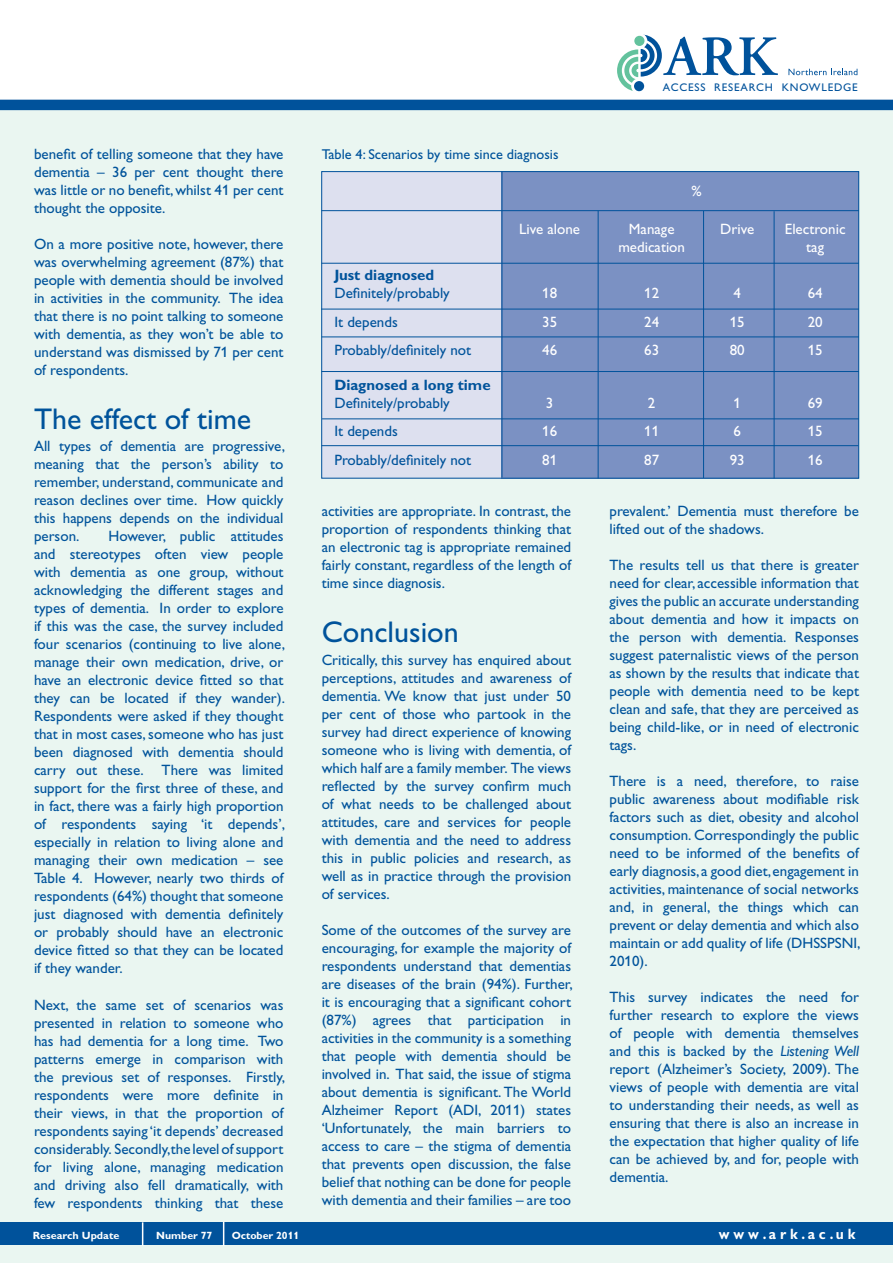
<style>
.page{position:relative;width:893px;height:1263px;background:#fff}
.page>*{position:absolute;margin:0;border:0;box-sizing:border-box;transform-origin:0 0}
.t1{font:30px "Gill Alt One";color:#00539b}
.t2{font:15px/18px "Gill Alt One";color:#00539b;text-align:justify}
.t3{font:15px "Gill Alt One";color:#fff}
.t4{font:700 15px "Gill Alt One";color:#00539b}
.t5{font:700 15px "Gill Alt One";color:#fff;scale:.92 1}
.t6{font:14.25px "Gill Alt One";color:#00539b}
.t7{font:11.1px "Gill Sans";letter-spacing:.075em;color:#00529b}
.t8{font:700 10.5px "Gill Alt One";color:#fff}
.s1{font-style:italic}
</style>
<div class="page">
<div style="left:0;top:103px;width:893px;height:1160px;background:#eaf6f1"></div>
<div style="left:0;top:1222px;width:893px;height:23px;background:#00529b"></div>
<svg style="left:142px;top:1222px;width:1px;height:24px"></svg>
<svg style="left:223px;top:1222px;width:1px;height:24px"></svg>
<div style="left:0;top:100px;width:893px;height:10px;background:#00529b"></div>
<svg style="left:788px;top:69px;width:69px;height:6px"></svg>
<svg style="left:617px;top:34px;width:161px;height:58px"></svg>
<div style="left:321px;top:171px;width:219px;height:307px;background:#dde0ef"></div>
<div style="left:502px;top:171px;width:357px;height:307px;background:#7b91c3"></div>
<hr style="left:774px;top:211px;width:1px;height:267px;background:#00529b">
<hr style="left:703px;top:211px;width:1px;height:267px;background:#00529b">
<hr style="left:598px;top:211px;width:1px;height:267px;background:#00529b">
<hr style="left:502px;top:172px;width:1px;height:306px;background:#00529b">
<div style="left:321px;top:171px;width:538px;height:307px;border:1px solid #00529b"></div>
<hr style="left:321px;top:263px;width:538px;height:1px;background:#00529b">
<hr style="left:321px;top:210px;width:538px;height:1px;background:#00529b">
<hr style="left:321px;top:337px;width:538px;height:1px;background:#00529b">
<hr style="left:321px;top:371px;width:538px;height:1px;background:#00529b">
<hr style="left:322px;top:419px;width:537px;height:1px;background:#00529b">
<hr style="left:321px;top:445px;width:537px;height:1px;background:#00529b">
<hr style="left:321px;top:309px;width:538px;height:1px;background:#00529b">
<p class="t2" style="left:34px;top:145px;width:251px">benefit of telling someone that they have dementia – 36 per cent thought there was little or no benefit, whilst 41 per cent thought the opposite.</p>
<p class="t2" style="left:34px;top:235px;width:251px">On a more positive note, however, there was overwhelming agreement (87%) that people with dementia should be involved in activities in the community. The idea that there is no point talking to someone with dementia, as they won’t be able to understand was dismissed by 71 per cent of respondents.</p>
<h1 class="t1" style="left:34px;top:402px;width:219px">The effect of time</h1>
<p class="t2" style="left:34px;top:437px;width:252px">All types of dementia are progressive, meaning that the person’s ability to remember, understand, communicate and reason declines over time. How quickly this happens depends on the individual person.</p>
<p class="t2" style="left:34px;top:527px;width:252px;text-indent:74px">However, public attitudes and stereotypes often view people with dementia as one group, without acknowledging the different stages and types of dementia. In order to explore if this was the case, the survey included four scenarios (continuing to live alone, manage their own medication, drive, or have an electronic device fitted so that they can be located if they wander).<br>Respondents were asked if they thought that in most cases, someone who has just been diagnosed with dementia should carry out these. There was limited support for the first three of these, and in fact, there was a fairly high proportion of respondents saying ‘it depends’, especially in relation to living alone and managing their own medication – see Table 4. However, nearly two thirds of respondents (64%) thought that someone just diagnosed with dementia definitely or probably should have an electronic device fitted so that they can be located if they wander.</p>
<p class="t2" style="left:34px;top:995px;width:252px">Next, the same set of scenarios was presented in relation to someone who has had dementia for a long time. Two patterns emerge in comparison with the previous set of responses. Firstly, respondents were more definite in their views, in that the proportion of respondents saying ‘it depends’ decreased considerably. Secondly,the level of support for living alone, managing medication and driving also fell dramatically, with few respondents thinking that these</p>
<p class="t6" style="left:322px;top:146px;width:238px">Table 4: Scenarios by time since diagnosis</p>
<p class="t7" style="left:663px;top:81px;width:196px">ACCESS RESEARCH KNOWLEDGE</p>
<p class="t3" style="left:692px;top:183px;width:12px">%</p>
<p class="t3" style="left:519px;top:220px;width:62px">Live alone</p>
<p class="t3" style="left:629px;top:220px;width:47px">Manage</p>
<p class="t3" style="left:720px;top:220px;width:35px">Drive</p>
<p class="t3" style="left:785px;top:220px;width:62px">Electronic</p>
<p class="t3" style="left:618px;top:238px;width:68px">medication</p>
<p class="t3" style="left:806px;top:238px;width:19px">tag</p>
<p class="t4" style="left:334px;top:266px;width:101px">Just diagnosed</p>
<p class="t2" style="left:334px;top:284px;width:117px">Definitely/probably</p>
<p class="t3" style="left:542px;top:285px;width:16px">18</p>
<p class="t3" style="left:644px;top:285px;width:16px">12</p>
<p class="t3" style="left:733px;top:285px;width:9px">4</p>
<p class="t3" style="left:808px;top:285px;width:16px">64</p>
<p class="t2" style="left:334px;top:313px;width:65px">It depends</p>
<p class="t3" style="left:542px;top:313px;width:16px">35</p>
<p class="t3" style="left:644px;top:313px;width:16px">24</p>
<p class="t3" style="left:730px;top:313px;width:16px">15</p>
<p class="t3" style="left:808px;top:313px;width:16px">20</p>
<p class="t2" style="left:334px;top:341px;width:138px">Probably/definitely not</p>
<p class="t3" style="left:542px;top:342px;width:16px">46</p>
<p class="t3" style="left:644px;top:342px;width:16px">63</p>
<p class="t3" style="left:730px;top:342px;width:16px">80</p>
<p class="t3" style="left:808px;top:342px;width:16px">15</p>
<p class="t4" style="left:334px;top:376px;width:158px">Diagnosed a long time</p>
<p class="t2" style="left:334px;top:394px;width:117px">Definitely/probably</p>
<p class="t3" style="left:546px;top:394px;width:9px">3</p>
<p class="t3" style="left:648px;top:394px;width:9px">2</p>
<p class="t3" style="left:733px;top:394px;width:9px">1</p>
<p class="t3" style="left:808px;top:394px;width:16px">69</p>
<p class="t2" style="left:334px;top:422px;width:65px">It depends</p>
<p class="t3" style="left:542px;top:423px;width:16px">16</p>
<p class="t3" style="left:644px;top:423px;width:16px">11</p>
<p class="t3" style="left:733px;top:423px;width:9px">6</p>
<p class="t3" style="left:808px;top:423px;width:16px">15</p>
<p class="t2" style="left:334px;top:451px;width:138px">Probably/definitely not</p>
<p class="t3" style="left:542px;top:451px;width:16px">81</p>
<p class="t3" style="left:644px;top:451px;width:16px">87</p>
<p class="t3" style="left:730px;top:451px;width:16px">93</p>
<p class="t3" style="left:808px;top:451px;width:16px">16</p>
<p class="t2" style="left:609px;top:502px;width:251px">prevalent.’ Dementia must therefore be lifted out of the shadows.</p>
<p class="t2" style="left:609px;top:556px;width:251px">The results tell us that there is greater need for clear, accessible information that gives the public an accurate understanding about dementia and how it impacts on the person with dementia. Responses suggest paternalistic views of the person as shown by the results that indicate that people with dementia need to be kept clean and safe, that they are perceived as being child-like, or in need of electronic tags.</p>
<p class="t2" style="left:609px;top:772px;width:252px">There is a need, therefore, to raise public awareness about modifiable risk factors such as diet, obesity and alcohol consumption. Correspondingly the public need to be informed of the benefits of early diagnosis, a good diet, engagement in activities, maintenance of social networks and, in general, the things which can prevent or delay dementia and which also maintain or add quality of life (DHSSPSNI, 2010).</p>
<p class="t2" style="left:609px;top:988px;width:251px">This survey indicates the need for further research to explore the views of people with dementia themselves and this is backed by the <span class="s1">Listening Well </span>report (Alzheimer’s Society, 2009). The views of people with dementia are vital to understanding their needs, as well as ensuring that there is also an increase in the expectation that higher quality of life can be achieved by, and for, people with dementia.</p>
<p class="t2" style="left:322px;top:502px;width:251px">activities are appropriate. In contrast, the proportion of respondents thinking that an electronic tag is appropriate remained fairly constant, regardless of the length of time since diagnosis.</p>
<h1 class="t1" style="left:322px;top:615px;width:139px">Conclusion</h1>
<p class="t2" style="left:322px;top:651px;width:251px">Critically, this survey has enquired about perceptions, attitudes and awareness of dementia. We know that just under 50 per cent of those who partook in the survey had direct experience of knowing someone who is living with dementia, of which half are a family member. The views reflected by the survey confirm much of what needs to be challenged about attitudes, care and services for people with dementia and the need to address this in public policies and research, as well as in practice through the provision of services.</p>
<p class="t2" style="left:322px;top:921px;width:252px">Some of the outcomes of the survey are encouraging, for example the majority of respondents understand that dementias are diseases of the brain (94%). Further, it is encouraging that a significant cohort (87%) agrees that participation in activities in the community is a something that people with dementia should be involved in. That said, the issue of stigma about dementia is significant. The World Alzheimer Report (ADI, 2011) states ‘Unfortunately, the main barriers to access to care – the stigma of dementia that prevents open discussion, the false belief that nothing can be done for people with dementia and their families – are too</p>
<p class="t8" style="left:33px;top:1229px;width:88px">Research Update</p>
<p class="t8" style="left:156px;top:1229px;width:58px">Number 77</p>
<p class="t8" style="left:232px;top:1229px;width:69px">October 2011</p>
<p class="t5" style="left:719px;top:1225px;width:150px">w w w . a r k . a c . u k</p>
</div>
